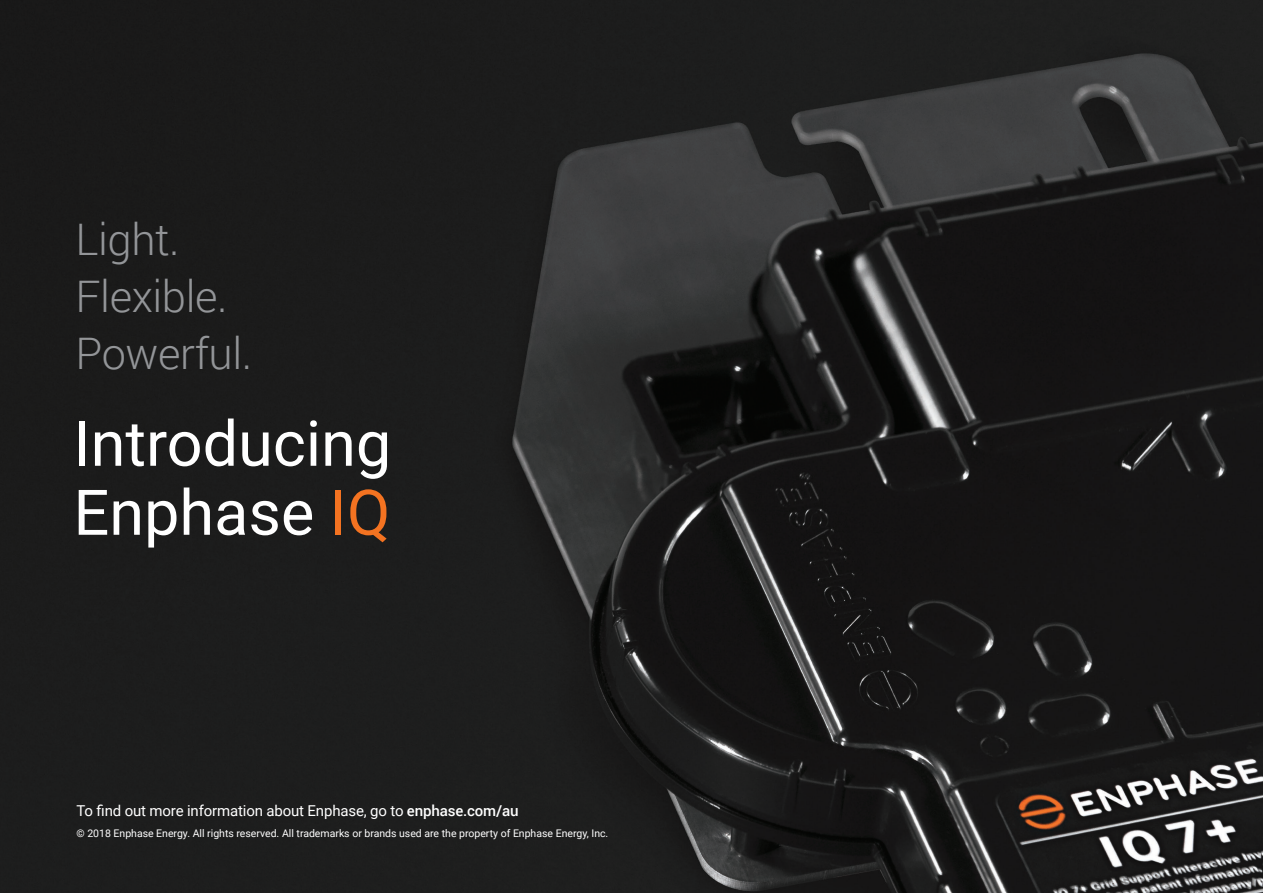
<style>
.page{position:relative;width:1263px;height:893px;background:#fff}
.page>*{position:absolute;margin:0;border:0;box-sizing:border-box;transform-origin:0 0}
.t1{font:63px/69px "Roboto";color:#fff}
.t2{font:300 43.5px/57px "Roboto";letter-spacing:-.01em;color:#939598}
.t3{font:15px "Roboto";letter-spacing:-.01em;color:#fff}
.t4{font:10.5px "Roboto";color:#fff}
.s1{color:#f47321}
.s2{font-weight:500}
</style>
<div class="page">
<img style="left:0;top:0;width:1263px;height:893px">
<h2 class="t2" style="left:76px;top:209px;width:178px">Light.<br>Flexible.<br>Powerful.</h2>
<h1 class="t1" style="left:74px;top:407px;width:319px">Introducing<br>Enphase <span class="s1">IQ</span></h1>
<h3 class="t3" style="left:76px;top:800px;width:444px">To find out more information about Enphase, go to <span class="s2">enphase.com/au</span></h3>
<p class="t4" style="left:77px;top:826px;width:533px">© 2018 Enphase Energy. All rights reserved. All trademarks or brands used are the property of Enphase Energy, Inc.</p>
</div>
